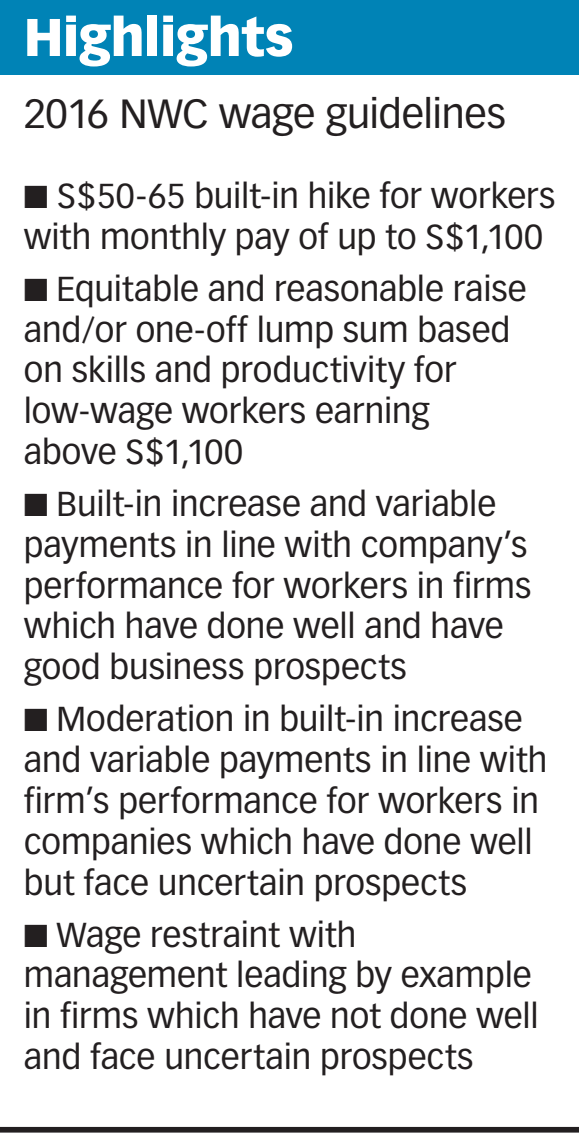
<style>
.page{position:relative;width:579px;height:1134px;background:#fff}
.page>*{position:absolute;margin:0;border:0;box-sizing:border-box;transform-origin:0 0}
.t1{font:900 52px "Vectora LH";letter-spacing:-.015em;color:#fff}
.t2{font:40px "Vectora LH";letter-spacing:-.01em;color:#231f20}
.t3{font:34px/40.8px "Vectora LH";color:#231f20}
</style>
<div class="page">
<div style="left:1px;top:0;width:577px;height:75px;background:#0083b6"></div>
<div style="left:0;top:1127px;width:578px;height:5px;background:#231f20"></div>
<h1 class="t1" style="left:24px;top:5px;width:271px">Highlights</h1>
<p class="t2" style="left:24px;top:90px;width:483px">2016 NWC wage guidelines</p>
<p class="t3" style="left:24px;top:176px;width:532px">■ S$50-65 built-in hike for workers with monthly pay of up to S$1,100</p>
<p class="t3" style="left:24px;top:269px;width:504px">■ Equitable and reasonable raise and/or one-off lump sum based on skills and productivity for low-wage workers earning above S$1,100</p>
<p class="t3" style="left:24px;top:484px;width:508px">■ Built-in increase and variable payments in line with company’s performance for workers in firms which have done well and have good business prospects</p>
<p class="t3" style="left:24px;top:699px;width:524px">■ Moderation in built-in increase and variable payments in line with firm’s performance for workers in companies which have done well but face uncertain prospects</p>
<p class="t3" style="left:24px;top:914px;width:516px">■ Wage restraint with management leading by example in firms which have not done well and face uncertain prospects</p>
</div>
